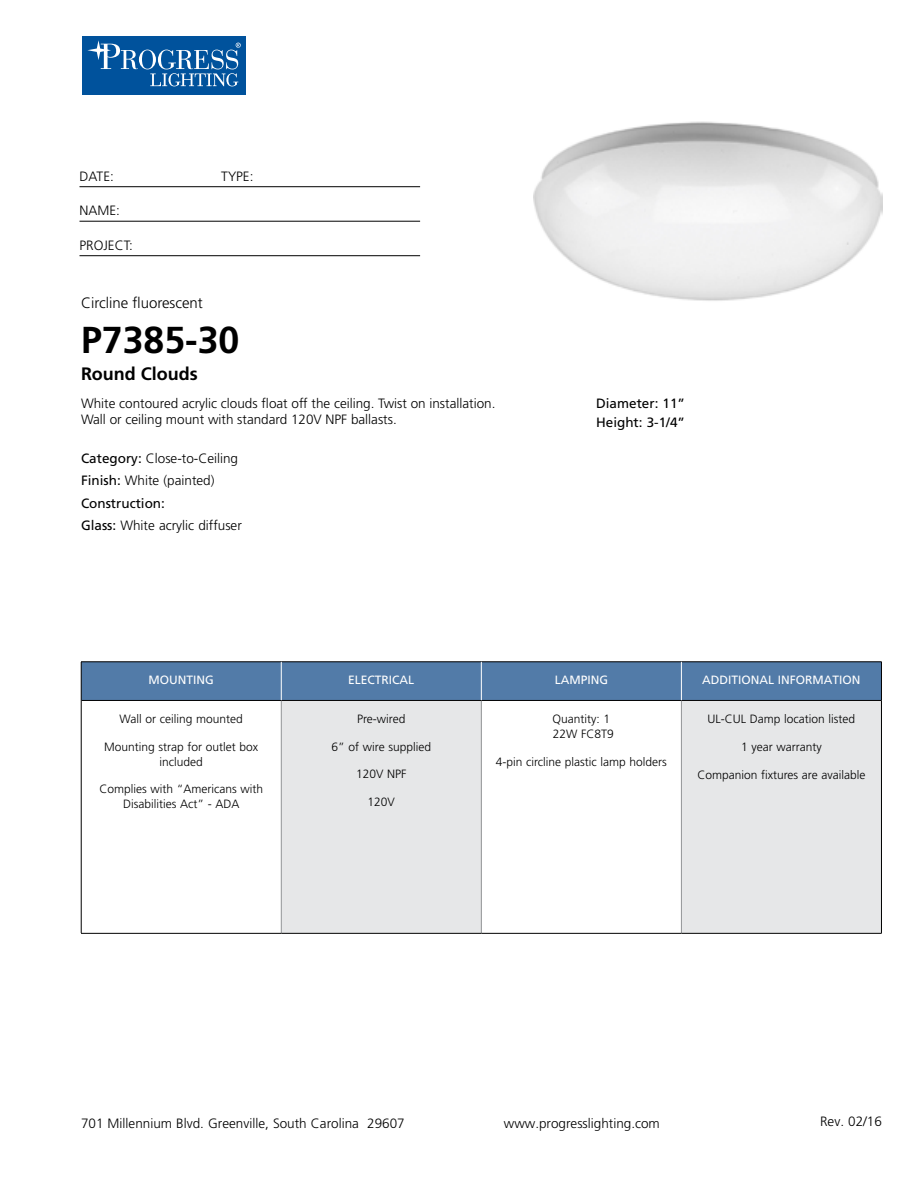
<style>
.page{position:relative;width:918px;height:1188px;background:#fff}
.page>*{position:absolute;margin:0;border:0;box-sizing:border-box;transform-origin:0 0}
.t1{font:700 37.5px "Frutiger LT Std";color:#000}
.t2{font:700 18px "Frutiger LT Std";color:#000}
.t3{font:300 15px "Frutiger LT Std";color:#000}
.t4{font:300 13.5px/22.5px "Frutiger LT Std";color:#000}
.t5{font:13.5px/19.5px "Frutiger LT Std";color:#000}
.t6{font:300 12px/15px "Frutiger LT Std";color:#000;text-align:center}
.t7{font:12px "Frutiger LT Std";color:#fff}
.s1{font-weight:400}
</style>
<div class="page">
<div style="left:82px;top:36px;width:164px;height:59px;background:#00529c"></div>
<svg style="left:139px;top:50px;width:17px;height:19px"></svg>
<div style="left:142px;top:50px;width:11px;height:19px;background:#00529c;border-radius:50%"></div>
<svg style="left:87px;top:40px;width:51px;height:29px"></svg>
<svg style="left:150px;top:43px;width:91px;height:43px"></svg>
<hr style="left:80px;top:186px;width:340px;height:1px;background:#000">
<hr style="left:80px;top:221px;width:340px;height:1px;background:#000">
<hr style="left:80px;top:255px;width:340px;height:1px;background:#000">
<div style="left:82px;top:663px;width:799px;height:37px;background:#527ba8"></div>
<div style="left:281px;top:700px;width:200px;height:233px;background:#e6e7e8"></div>
<div style="left:681px;top:700px;width:200px;height:233px;background:#e6e7e8"></div>
<hr style="left:281px;top:701px;width:1px;height:232px;background:#939598">
<hr style="left:481px;top:701px;width:1px;height:232px;background:#939598">
<hr style="left:681px;top:701px;width:1px;height:232px;background:#939598">
<hr style="left:81px;top:700px;width:200px;height:1px;background:#000">
<hr style="left:281px;top:700px;width:200px;height:1px;background:#000">
<hr style="left:481px;top:700px;width:200px;height:1px;background:#000">
<hr style="left:681px;top:700px;width:200px;height:1px;background:#000">
<hr style="left:81px;top:933px;width:200px;height:1px;background:#000">
<hr style="left:281px;top:933px;width:200px;height:1px;background:#000">
<hr style="left:481px;top:933px;width:200px;height:1px;background:#000">
<hr style="left:681px;top:933px;width:201px;height:1px;background:#000">
<hr style="left:81px;top:662px;width:200px;height:1px;background:#000">
<hr style="left:81px;top:662px;width:1px;height:38px;background:#000">
<hr style="left:281px;top:662px;width:200px;height:1px;background:#000">
<hr style="left:481px;top:662px;width:200px;height:1px;background:#000">
<hr style="left:681px;top:662px;width:201px;height:1px;background:#000">
<hr style="left:881px;top:662px;width:1px;height:38px;background:#000">
<hr style="left:81px;top:700px;width:1px;height:233px;background:#000">
<hr style="left:881px;top:700px;width:1px;height:233px;background:#000">
<hr style="left:281px;top:662px;width:1px;height:38px;background:#fff">
<hr style="left:681px;top:662px;width:1px;height:38px;background:#fff">
<hr style="left:481px;top:662px;width:1px;height:38px;background:#fff">
<img style="left:533px;top:121px;width:349px;height:180px">
<p class="t4" style="left:80px;top:165px;width:36px">DATE:</p>
<p class="t4" style="left:221px;top:165px;width:34px">TYPE:</p>
<p class="t4" style="left:80px;top:200px;width:42px">NAME:</p>
<p class="t4" style="left:80px;top:234px;width:55px">PROJECT:</p>
<p class="t3" style="left:81px;top:294px;width:123px">Circline fluorescent</p>
<h1 class="t1" style="left:81px;top:318px;width:160px">P7385-30</h1>
<h2 class="t2" style="left:81px;top:363px;width:118px">Round Clouds</h2>
<p class="t4" style="left:81px;top:395px;width:416px;line-height:16.2px">White contoured acrylic clouds float off the ceiling. Twist on installation.<br>Wall or ceiling mount with standard 120V NPF ballasts.</p>
<p class="t4" style="left:81px;top:447px;width:162px"><span class="s1">Category:</span> Close-to-Ceiling<br><span class="s1">Finish:</span> White (painted)<br><span class="s1">Construction:<br>Glass:</span> White acrylic diffuser</p>
<p class="t5" style="left:596px;top:393px;width:90px">Diameter: 11”<br>Height: 3-1/4”</p>
<p class="t7" style="left:149px;top:673px;width:67px">MOUNTING</p>
<p class="t7" style="left:348px;top:673px;width:68px">ELECTRICAL</p>
<p class="t7" style="left:555px;top:673px;width:55px">LAMPING</p>
<p class="t7" style="left:702px;top:673px;width:160px">ADDITIONAL INFORMATION</p>
<p class="t6" style="left:120px;top:711px;width:125px">Wall or ceiling mounted</p>
<p class="t6" style="left:104px;top:739px;width:156px">Mounting strap for outlet box included</p>
<p class="t6" style="left:99px;top:782px;width:165px">Complies with “Americans with<br>Disabilities Act” - ADA</p>
<p class="t6" style="left:357px;top:712px;width:50px">Pre-wired</p>
<p class="t6" style="left:332px;top:739px;width:101px">6” of wire supplied</p>
<p class="t6" style="left:356px;top:767px;width:52px">120V NPF</p>
<p class="t6" style="left:368px;top:795px;width:29px">120V</p>
<p class="t6" style="left:708px;top:712px;width:149px">UL-CUL Damp location listed</p>
<p class="t6" style="left:741px;top:739px;width:82px">1 year warranty</p>
<p class="t6" style="left:697px;top:767px;width:169px">Companion fixtures are available</p>
<p class="t6" style="left:553px;top:712px;width:63px;text-align:left">Quantity: 1<br>22W FC8T9</p>
<p class="t6" style="left:496px;top:754px;width:173px">4-pin circline plastic lamp holders</p>
<p class="t4" style="left:81px;top:1112px;width:325px">701 Millennium Blvd. Greenville, South Carolina 29607</p>
<p class="t4" style="left:504px;top:1112px;width:158px">www.progresslighting.com</p>
<p class="t4" style="left:820px;top:1110px;width:63px">Rev. 02/16</p>
</div>
